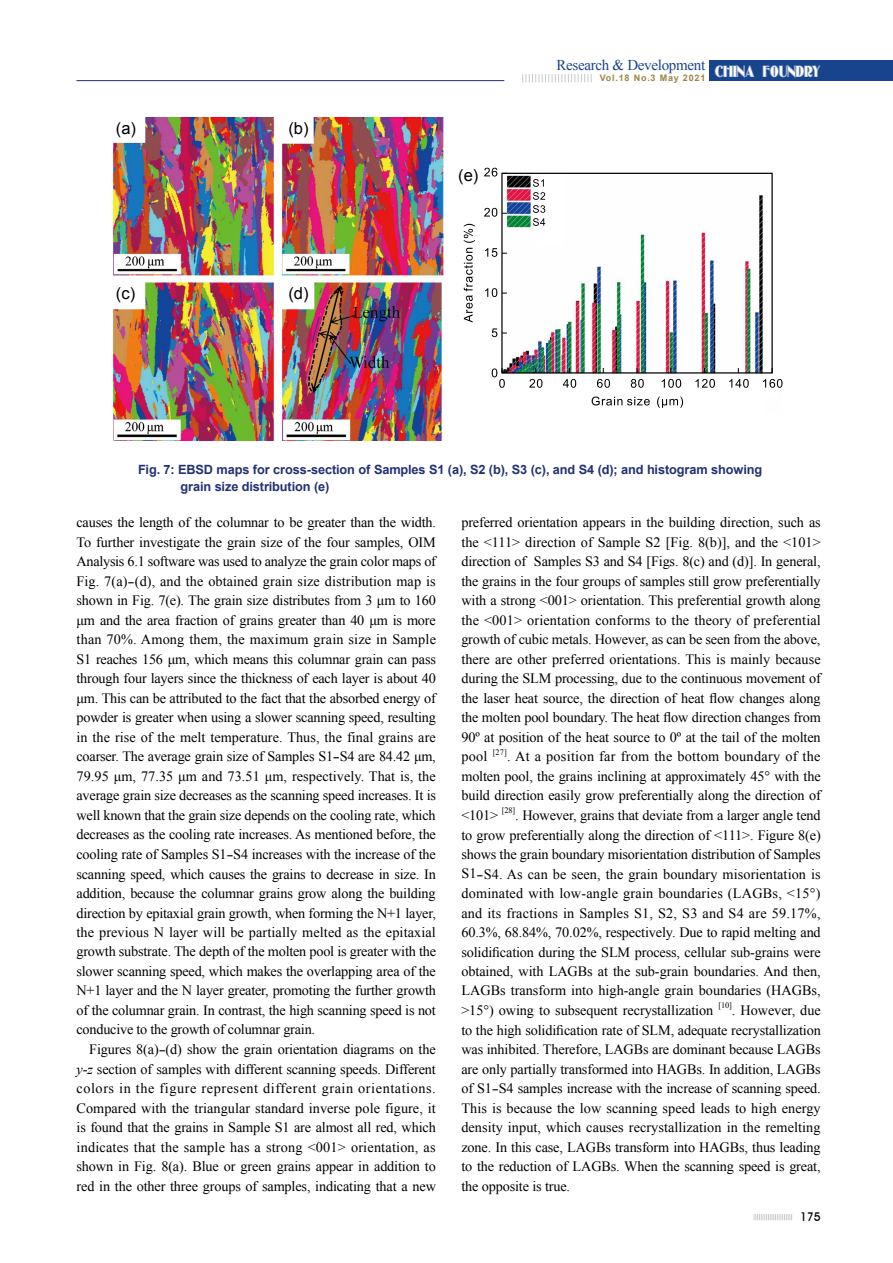
<style>
.page{position:relative;width:893px;height:1263px;background:#fff}
.page>*{position:absolute;margin:0;border:0;box-sizing:border-box;transform-origin:0 0}
.t1{font:16.5px "Arial";color:#000}
.t2{font:15.6px "Oldgate Lane Outline";color:#fff}
.t3{font:15px "Times New Roman";letter-spacing:-.02em;color:#18448e}
.t4{font:14.25px/19.5px "Times New Roman";letter-spacing:-.01em;color:#000;text-align:justify}
.t5{font:700 12.75px/16.4px "Arial";letter-spacing:-.01em;color:#213174}
.t6{font:500 12px "Avant Garde IT Cby BT";color:#000}
.t7{font:700 9px "Arial";letter-spacing:.09em;color:#9d8447}
.t8{font:8.25px "Times New Roman";color:#000}
.s1{font-style:italic}
</style>
<div class="page">
<svg style="left:754px;top:1214px;width:38px;height:6px"></svg>
<div style="left:709px;top:60px;width:184px;height:21px;background:#18448e"></div>
<svg style="left:522px;top:74px;width:70px;height:8px"></svg>
<hr style="left:76px;top:80px;width:428px;height:1px;background:#213174">
<img style="left:112px;top:117px;width:332px;height:323px">
<div style="left:114px;top:117px;width:26px;height:24px;background:#fff"></div>
<div style="left:114px;top:281px;width:26px;height:25px;background:#fff"></div>
<div style="left:286px;top:117px;width:26px;height:24px;background:#fff"></div>
<div style="left:286px;top:281px;width:26px;height:25px;background:#fff"></div>
<img style="left:486px;top:167px;width:297px;height:239px">
<svg style="left:484px;top:168px;width:23px;height:9px"></svg>
<svg style="left:484px;top:208px;width:23px;height:9px"></svg>
<svg style="left:485px;top:248px;width:22px;height:9px"></svg>
<svg style="left:485px;top:288px;width:22px;height:9px"></svg>
<svg style="left:492px;top:328px;width:15px;height:9px"></svg>
<svg style="left:592px;top:396px;width:58px;height:9px"></svg>
<svg style="left:657px;top:396px;width:26px;height:12px"></svg>
<svg style="left:492px;top:368px;width:13px;height:20px"></svg>
<svg style="left:529px;top:379px;width:13px;height:9px"></svg>
<svg style="left:563px;top:379px;width:13px;height:9px"></svg>
<svg style="left:597px;top:379px;width:13px;height:9px"></svg>
<div style="left:501px;top:173px;width:272px;height:201px;border:1px solid #000"></div>
<svg style="left:464px;top:224px;width:11px;height:98px"></svg>
<svg style="left:631px;top:379px;width:13px;height:9px"></svg>
<svg style="left:662px;top:379px;width:19px;height:9px"></svg>
<svg style="left:695px;top:379px;width:20px;height:9px"></svg>
<svg style="left:729px;top:379px;width:20px;height:9px"></svg>
<svg style="left:763px;top:379px;width:19px;height:9px"></svg>
<svg style="left:533px;top:179px;width:12px;height:47px"></svg>
<p class="t1" style="left:116px;top:118px;width:22px">(a)</p>
<p class="t1" style="left:116px;top:282px;width:21px">(c)</p>
<p class="t1" style="left:288px;top:118px;width:22px">(b)</p>
<p class="t1" style="left:288px;top:282px;width:22px">(d)</p>
<p class="t1" style="left:458px;top:164px;width:22px">(e)</p>
<p class="t3" style="left:556px;top:55px;width:150px">Research &amp; Development</p>
<p class="t7" style="left:600px;top:72px;width:107px">Vol.18 No.3 May 2021</p>
<p class="t2" style="left:715px;top:62px;width:107px">CHINA FOUNDRY</p>
<p class="t5" style="left:181px;top:462px;width:583px;text-indent:-43px">Fig. 7: EBSD maps for cross-section of Samples S1 (a), S2 (b), S3 (c), and S4 (d); and histogram showing grain size distribution (e)</p>
<p class="t4" style="left:77px;top:513px;width:361px">causes the length of the columnar to be greater than the width.<br>To further investigate the grain size of the four samples, OIM Analysis 6.1 software was used to analyze the grain color maps of Fig. 7(a)-(d), and the obtained grain size distribution map is shown in Fig. 7(e). The grain size distributes from 3 μm to 160 μm and the area fraction of grains greater than 40 μm is more than 70%. Among them, the maximum grain size in Sample S1 reaches 156 μm, which means this columnar grain can pass through four layers since the thickness of each layer is about 40 μm. This can be attributed to the fact that the absorbed energy of powder is greater when using a slower scanning speed, resulting in the rise of the melt temperature. Thus, the final grains are coarser. The average grain size of Samples S1-S4 are 84.42 μm, 79.95 μm, 77.35 μm and 73.51 μm, respectively. That is, the average grain size decreases as the scanning speed increases. It is well known that the grain size depends on the cooling rate, which decreases as the cooling rate increases. As mentioned before, the cooling rate of Samples S1-S4 increases with the increase of the scanning speed, which causes the grains to decrease in size. In addition, because the columnar grains grow along the building direction by epitaxial grain growth, when forming the N+1 layer, the previous N layer will be partially melted as the epitaxial growth substrate. The depth of the molten pool is greater with the slower scanning speed, which makes the overlapping area of the N+1 layer and the N layer greater, promoting the further growth of the columnar grain. In contrast, the high scanning speed is not conducive to the growth of columnar grain.</p>
<p class="t4" style="left:77px;top:1039px;width:361px;text-indent:13px">Figures 8(a)-(d) show the grain orientation diagrams on the <span class="s1">y</span>-<span class="s1">z</span> section of samples with different scanning speeds. Different colors in the figure represent different grain orientations.<br>Compared with the triangular standard inverse pole figure, it is found that the grains in Sample S1 are almost all red, which indicates that the sample has a strong &lt;001&gt; orientation, as shown in Fig. 8(a). Blue or green grains appear in addition to red in the other three groups of samples, indicating that a new</p>
<p class="t4" style="left:461px;top:513px;width:361px">preferred orientation appears in the building direction, such as the &lt;111&gt; direction of Sample S2 [Fig. 8(b)], and the &lt;101&gt; direction of Samples S3 and S4 [Figs. 8(c) and (d)]. In general, the grains in the four groups of samples still grow preferentially with a strong &lt;001&gt; orientation. This preferential growth along the &lt;001&gt; orientation conforms to the theory of preferential growth of cubic metals. However, as can be seen from the above, there are other preferred orientations. This is mainly because during the SLM processing, due to the continuous movement of the laser heat source, the direction of heat flow changes along the molten pool boundary. The heat flow direction changes from 90º at position of the heat source to 0º at the tail of the molten pool</p>
<p class="t8" style="left:493px;top:746px;width:16px">[27]</p>
<p class="t4" style="left:461px;top:747px;width:361px;text-indent:46px">. At a position far from the bottom boundary of the molten pool, the grains inclining at approximately 45° with the build direction easily grow preferentially along the direction of &lt;101&gt;</p>
<p class="t8" style="left:502px;top:805px;width:15px">[28]</p>
<p class="t4" style="left:461px;top:805px;width:361px;text-indent:54px">. However, grains that deviate from a larger angle tend to grow preferentially along the direction of &lt;111&gt;. Figure 8(e) shows the grain boundary misorientation distribution of Samples S1-S4. As can be seen, the grain boundary misorientation is dominated with low-angle grain boundaries (LAGBs, &lt;15°) and its fractions in Samples S1, S2, S3 and S4 are 59.17%, 60.3%, 68.84%, 70.02%, respectively. Due to rapid melting and solidification during the SLM process, cellular sub-grains were obtained, with LAGBs at the sub-grain boundaries. And then, LAGBs transform into high-angle grain boundaries (HAGBs, &gt;15°) owing to subsequent recrystallization</p>
<p class="t8" style="left:718px;top:1000px;width:15px">[10]</p>
<p class="t4" style="left:461px;top:1000px;width:361px;text-indent:271px">. However, due to the high solidification rate of SLM, adequate recrystallization was inhibited. Therefore, LAGBs are dominant because LAGBs are only partially transformed into HAGBs. In addition, LAGBs of S1-S4 samples increase with the increase of scanning speed.<br>This is because the low scanning speed leads to high energy density input, which causes recrystallization in the remelting zone. In this case, LAGBs transform into HAGBs, thus leading to the reduction of LAGBs. When the scanning speed is great, the opposite is true.</p>
<p class="t6" style="left:800px;top:1209px;width:22px">175</p>
</div>
